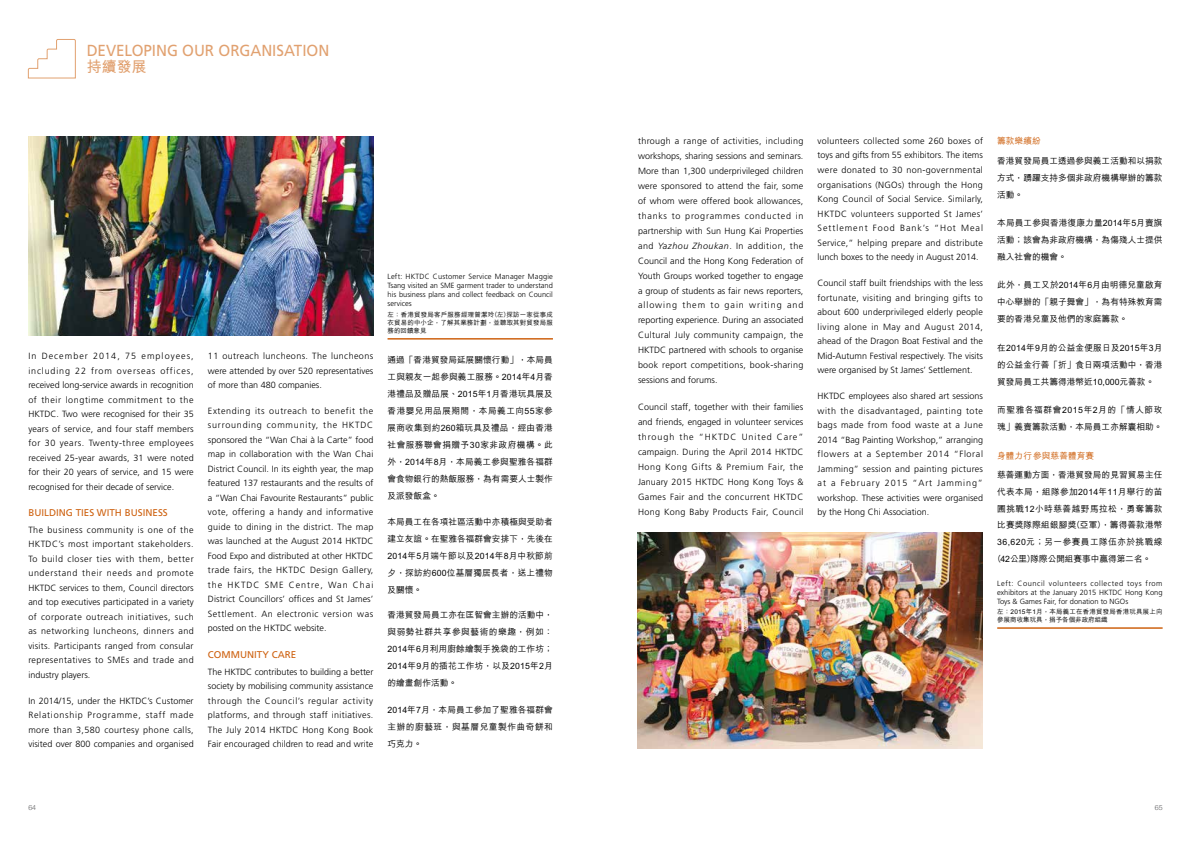
<style>
.page{position:relative;width:1191px;height:842px;background:#fff}
.page>*{position:absolute;margin:0;border:0;box-sizing:border-box;transform-origin:0 0}
.t1{font:16px "Frutiger";color:#e1a170;scale:.95 1}
.t2{font:700 15px "M Hei HK";color:#e1a170}
.t3{font:9.8px "Frutiger";color:#ce6211}
.t4{font:300 9px/14.5px "Frutiger";color:#000;text-align:justify}
.t5{font:500 8.7px/17px "M Hei HK";letter-spacing:.01em;color:#000;text-align:justify}
.t6{font:500 8.7px/17px "M Hei HK";letter-spacing:.065em;color:#000}
.t7{font:500 8.7px "M Hei HK";letter-spacing:.035em;color:#000}
.t8{font:500 8.7px "M Hei HK";letter-spacing:.045em;color:#000}
.t9{font:500 8.7px "M Hei HK";letter-spacing:-.01em;color:#000}
.t10{font:500 8.7px "M Hei HK";letter-spacing:.05em;color:#000}
.t11{font:500 8.7px "M Hei HK";color:#ce6211}
.t12{font:300 7.5px/9px "Frutiger";color:#000;text-align:justify}
.t13{font:300 7px "Helvetica Neue";color:#58585a}
.t14{font:500 6.5px/8px "M Hei HK";letter-spacing:.02em;color:#000}
.s1{font-style:italic}
</style>
<div class="page">
<svg style="left:28px;top:39px;width:48px;height:40px"></svg>
<img style="left:638px;top:532px;width:345px;height:216px">
<hr style="left:997px;top:627px;width:165px;height:2px;background:#ce6211">
<img style="left:28px;top:136px;width:345px;height:199px">
<hr style="left:387px;top:338px;width:166px;height:2px;background:#ce6211">
<h1 class="t1" style="left:87px;top:41px;width:257px">DEVELOPING OUR ORGANISATION</h1>
<h2 class="t2" style="left:87px;top:56px;width:61px">持續發展</h2>
<p class="t4" style="left:28px;top:349px;width:167px">In December 2014, 75 employees, including 22 from overseas offices, received long-service awards in recognition of their longtime commitment to the HKTDC. Two were recognised for their 35 years of service, and four staff members for 30 years. Twenty-three employees received 25-year awards, 31 were noted for their 20 years of service, and 15 were recognised for their decade of service.</p>
<p class="t3" style="left:28px;top:507px;width:141px">BUILDING TIES WITH BUSINESS</p>
<p class="t4" style="left:28px;top:522px;width:167px">The business community is one of the HKTDC’s most important stakeholders.<br>To build closer ties with them, better understand their needs and promote HKTDC services to them, Council directors and top executives participated in a variety of corporate outreach initiatives, such as networking luncheons, dinners and visits. Participants ranged from consular representatives to SMEs and trade and industry players.</p>
<p class="t4" style="left:28px;top:693px;width:167px">In 2014/15, under the HKTDC’s Customer Relationship Programme, staff made more than 3,580 courtesy phone calls, visited over 800 companies and organised</p>
<p class="t4" style="left:208px;top:349px;width:167px">11 outreach luncheons. The luncheons were attended by over 520 representatives of more than 480 companies.</p>
<p class="t4" style="left:208px;top:404px;width:167px">Extending its outreach to benefit the surrounding community, the HKTDC sponsored the “Wan Chai à la Carte” food map in collaboration with the Wan Chai District Council. In its eighth year, the map featured 137 restaurants and the results of a “Wan Chai Favourite Restaurants” public vote, offering a handy and informative guide to dining in the district. The map was launched at the August 2014 HKTDC Food Expo and distributed at other HKTDC trade fairs, the HKTDC Design Gallery, the HKTDC SME Centre, Wan Chai District Councillors’ offices and St James’ Settlement. An electronic version was posted on the HKTDC website.</p>
<p class="t3" style="left:208px;top:649px;width:90px">COMMUNITY CARE</p>
<p class="t4" style="left:208px;top:664px;width:167px">The HKTDC contributes to building a better society by mobilising community assistance through the Council’s regular activity platforms, and through staff initiatives.<br>The July 2014 HKTDC Hong Kong Book Fair encouraged children to read and write</p>
<p class="t12" style="left:387px;top:272px;width:167px">Left: HKTDC Customer Service Manager Maggie Tsang visited an SME garment trader to understand his business plans and collect feedback on Council services</p>
<p class="t14" style="left:387px;top:310px;width:167px;text-align:justify">左：香港貿發局客戶服務經理曾潔玲（左）探訪一家從事成衣貿易的中小企，了解其業務計劃，並聽取其對貿發局服務的回饋意見</p>
<p class="t5" style="left:387px;top:351px;width:167px">通過「香港貿發局延展關懷行動」，本局員工與親友一起參與義工服務。2014年4月香港禮品及贈品展、2015年1月香港玩具展及香港嬰兒用品展期間，本局義工向55家參展商收集到約260箱玩具及禮品，經由香港社會服務聯會捐贈予30家非政府機構。此外，2014年8月，本局義工參與聖雅各福群會食物銀行的熱飯服務，為有需要人士製作及派發飯盒。</p>
<p class="t5" style="left:387px;top:512px;width:167px">本局員工在各項社區活動中亦積極與受助者建立友誼。在聖雅各福群會安排下，先後在2014年5月端午節以及2014年8月中秋節前夕，探訪約600位基層獨居長者，送上禮物及關懷。</p>
<p class="t5" style="left:387px;top:606px;width:167px">香港貿發局員工亦在匡智會主辦的活動中，與弱勢社群共享參與藝術的樂趣，例如：2014年6月利用廚餘繪製手挽袋的工作坊；2014年9月的插花工作坊，以及2015年2月的繪畫創作活動。</p>
<p class="t5" style="left:387px;top:701px;width:167px">2014年7月，本局員工參加了聖雅各福群會主辦的廚藝班，與基層兒童製作曲奇餅和巧克力。</p>
<p class="t4" style="left:638px;top:133px;width:167px;line-height:15px">through a range of activities, including workshops, sharing sessions and seminars.<br>More than 1,300 underprivileged children were sponsored to attend the fair, some of whom were offered book allowances, thanks to programmes conducted in partnership with Sun Hung Kai Properties and <span class="s1">Yazhou Zhoukan</span>. In addition, the Council and the Hong Kong Federation of Youth Groups worked together to engage a group of students as fair news reporters, allowing them to gain writing and reporting experience. During an associated Cultural July community campaign, the HKTDC partnered with schools to organise book report competitions, book-sharing sessions and forums.</p>
<p class="t4" style="left:638px;top:399px;width:167px;line-height:15.1px">Council staff, together with their families and friends, engaged in volunteer services through the “HKTDC United Care” campaign. During the April 2014 HKTDC Hong Kong Gifts &amp; Premium Fair, the January 2015 HKTDC Hong Kong Toys &amp; Games Fair and the concurrent HKTDC Hong Kong Baby Products Fair, Council</p>
<p class="t4" style="left:817px;top:134px;width:167px">volunteers collected some 260 boxes of toys and gifts from 55 exhibitors. The items were donated to 30 non-governmental organisations (NGOs) through the Hong Kong Council of Social Service. Similarly, HKTDC volunteers supported St James’ Settlement Food Bank’s “Hot Meal Service,” helping prepare and distribute lunch boxes to the needy in August 2014.</p>
<p class="t4" style="left:817px;top:276px;width:167px">Council staff built friendships with the less fortunate, visiting and bringing gifts to about 600 underprivileged elderly people living alone in May and August 2014, ahead of the Dragon Boat Festival and the Mid-Autumn Festival respectively. The visits were organised by St James’ Settlement.</p>
<p class="t4" style="left:817px;top:389px;width:167px">HKTDC employees also shared art sessions with the disadvantaged, painting tote bags made from food waste at a June 2014 “Bag Painting Workshop,” arranging flowers at a September 2014 “Floral Jamming” session and painting pictures at a February 2015 “Art Jamming” workshop. These activities were organised by the Hong Chi Association.</p>
<p class="t11" style="left:997px;top:135px;width:45px">籌款樂繽紛</p>
<p class="t5" style="left:997px;top:151px;width:167px">香港貿發局員工透過參與義工活動和以捐款方式，踴躍支持多個非政府機構舉辦的籌款活動。</p>
<p class="t5" style="left:997px;top:214px;width:167px">本局員工參與香港復康力量2014年5月賣旗活動；該會為非政府機構，為傷殘人士提供融入社會的機會。</p>
<p class="t5" style="left:997px;top:276px;width:167px">此外，員工又於2014年6月由明德兒童啟育中心舉辦的「親子舞會」，為有特殊教育需要的香港兒童及他們的家庭籌款。</p>
<p class="t5" style="left:997px;top:338px;width:167px">在2014年9月的公益金便服日及2015年3月的公益金行善「折」食日兩項活動中，香港貿發局員工共籌得港幣近10,000元善款。</p>
<p class="t6" style="left:997px;top:401px;width:167px">而聖雅各福群會2015年2月的「情人節玫瑰」義賣籌款活動，本局員工亦解囊相助。</p>
<p class="t11" style="left:997px;top:449px;width:98px">身體力行 參與慈善體育賽</p>
<p class="t5" style="left:997px;top:466px;width:167px">慈善運動方面，香港貿發局的見習貿易主任</p>
<p class="t7" style="left:997px;top:485px;width:167px">代表本局，組隊參加2014年11月舉行的苖</p>
<p class="t10" style="left:997px;top:502px;width:167px">圃挑戰12小時慈善越野馬拉松，勇奪籌款</p>
<p class="t5" style="left:997px;top:516px;width:167px">比賽獎隊際組銀腳獎（亞軍），籌得善款港幣</p>
<p class="t8" style="left:997px;top:536px;width:167px">36,620元；另一參賽員工隊伍亦於挑戰線</p>
<p class="t9" style="left:992px;top:552px;width:160px">（42公里）隊際公開組賽事中贏得第二名。</p>
<p class="t12" style="left:997px;top:578px;width:167px">Left: Council volunteers collected toys from exhibitors at the January 2015 HKTDC Hong Kong Toys &amp; Games Fair, for donation to NGOs</p>
<p class="t14" style="left:997px;top:607px;width:167px">左：2015年1月，本局義工在香港貿發局香港玩具展上向參展商收集玩具，捐予各個非政府組織</p>
<p class="t13" style="left:28px;top:802px;width:9px">64</p>
<p class="t13" style="left:1154px;top:802px;width:9px">65</p>
</div>
